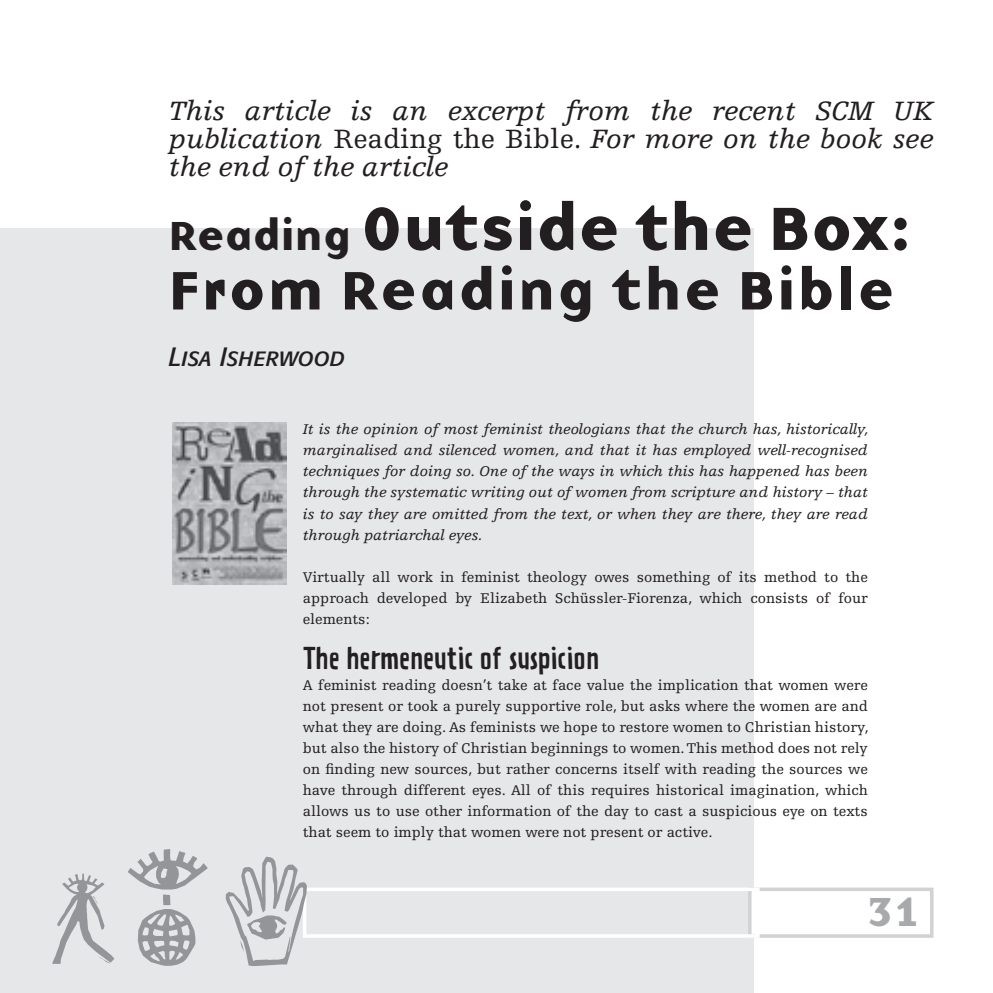
<style>
.page{position:relative;width:993px;height:993px;background:#fff}
.page>*{position:absolute;margin:0;border:0;box-sizing:border-box;transform-origin:0 0}
.t1{font:63px "Base Nine B";color:#231f20}
.t2{font:56px "Base Nine B";letter-spacing:.035em;color:#231f20}
.t3{font:42px "Base Nine B";color:#a8a9ad}
.t4{font:italic 28px/28px "Egyptienne F";color:#231f20;text-align:justify}
.t5{font:28px "Prater Sans One";color:#231f20}
.t6{font:26.25px "Formata Italic SC";color:#231f20}
.t7{font:14.88px/21px "Egyptienne F";color:#231f20;text-align:justify}
.t8{font:italic 14.88px/21px "Egyptienne F";color:#231f20;text-align:justify}
.s1{font-style:normal}
.s2{font-size:42px}
</style>
<div class="page">
<div style="left:0;top:228px;width:752px;height:764px;background:#e6e7e9"></div>
<img style="left:172px;top:422px;width:114px;height:162px">
<div style="left:747px;top:887px;width:186px;height:50px;border:4px solid #d1d2d4"></div>
<div style="left:303px;top:887px;width:456px;height:50px;border:4px solid #fff"></div>
<svg style="left:52px;top:849px;width:255px;height:116px"></svg>
<h3 class="t4" style="left:169px;top:97px;width:765px">This article is an excerpt from the recent SCM UK publication <span class="s1">Reading the Bible.</span> For more on the book see the end of the article</h3>
<h1 class="t1" style="left:169px;top:178px;width:748px"><span class="s2">Reading</span> Outside the Box:</h1>
<h2 class="t2" style="left:169px;top:246px;width:727px">From Reading the Bible</h2>
<h3 class="t6" style="left:169px;top:340px;width:178px">Lisa Isherwood</h3>
<p class="t8" style="left:303px;top:419px;width:567px">It is the opinion of most feminist theologians that the church has, historically, marginalised and silenced women, and that it has employed well-recognised techniques for doing so. One of the ways in which this has happened has been through the systematic writing out of women from scripture and history – that is to say they are omitted from the text, or when they are there, they are read through patriarchal eyes.</p>
<p class="t7" style="left:303px;top:566px;width:566px">Virtually all work in feminist theology owes something of its method to the approach developed by Elizabeth Schüssler-Fiorenza, which consists of four elements:</p>
<h3 class="t5" style="left:303px;top:641px;width:297px">The hermeneutic of suspicion</h3>
<p class="t7" style="left:303px;top:674px;width:567px">A feminist reading doesn’t take at face value the implication that women were not present or took a purely supportive role, but asks where the women are and what they are doing. As feminists we hope to restore women to Christian history, but also the history of Christian beginnings to women. This method does not rely on finding new sources, but rather concerns itself with reading the sources we have through different eyes. All of this requires historical imagination, which allows us to use other information of the day to cast a suspicious eye on texts that seem to imply that women were not present or active.</p>
<h3 class="t3" style="left:853px;top:877px;width:58px">31</h3>
<h3 class="t3" style="left:865px;top:877px;width:58px">31</h3>
</div>
